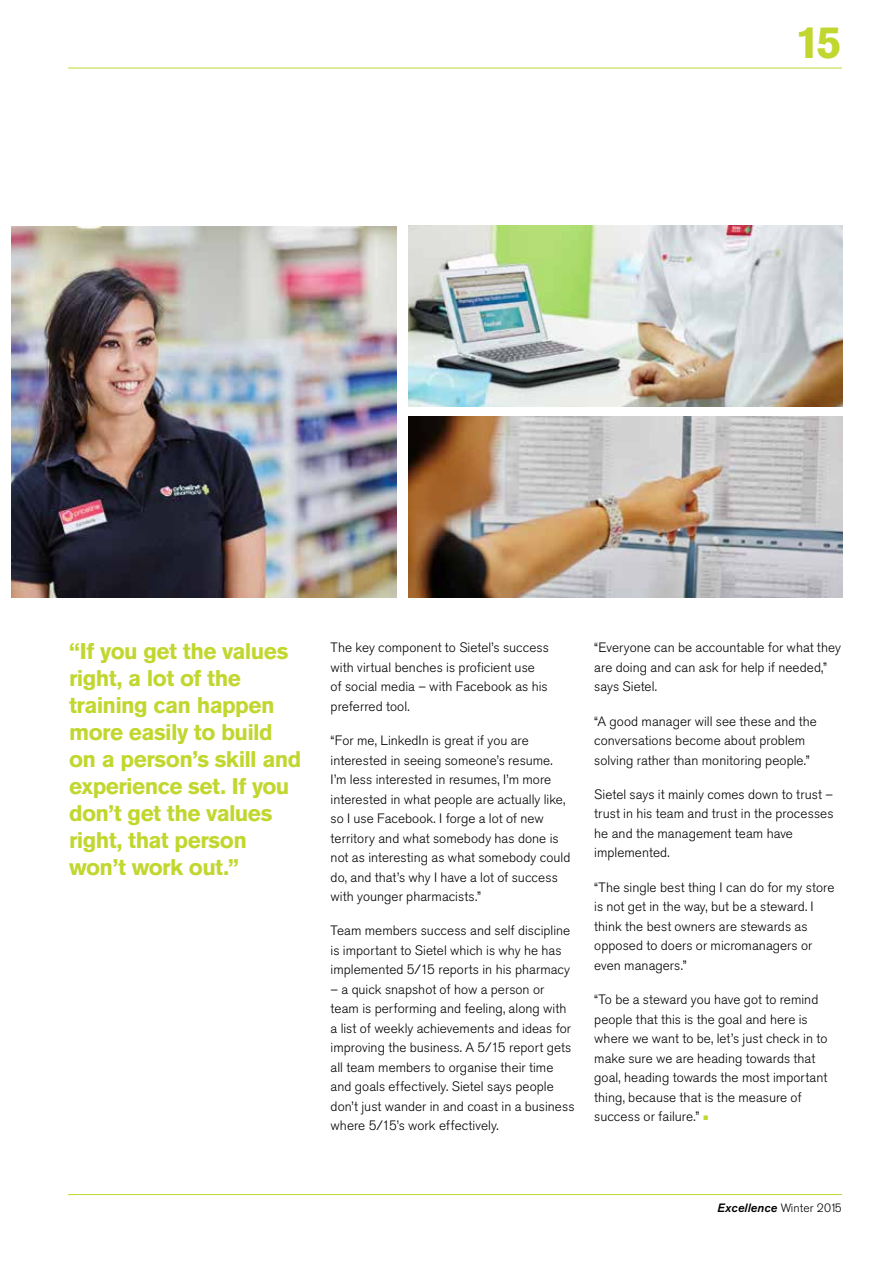
<style>
.page{position:relative;width:893px;height:1263px;background:#fff}
.page>*{position:absolute;margin:0;border:0;box-sizing:border-box;transform-origin:0 0}
.t1{font:700 45px "Akzidenz Grotesk BE";color:#c1d72f}
.t2{font:700 22.5px/27px "Akzidenz Grotesk BE";letter-spacing:-.025em;color:#c1d72f}
.t3{font:300 13.5px/19.5px "Akzidenz Grotesk BE";letter-spacing:.005em;color:#000}
.t4{font:italic 500 12px "Akzidenz Grotesk BE";letter-spacing:.01em;color:#000}
.s1{font-weight:700;font-size:27px;color:#c1d72f}
.s2{font-weight:300;font-style:normal}
</style>
<div class="page">
<hr style="left:68px;top:1194px;width:774px;height:1px;background:#c1d72f">
<hr style="left:68px;top:68px;width:774px;height:1px;background:#c1d72f">
<img style="left:11px;top:226px;width:386px;height:371px">
<img style="left:409px;top:225px;width:433px;height:181px">
<img style="left:409px;top:417px;width:433px;height:180px">
<h1 class="t1" style="left:795px;top:16px;width:48px">15</h1>
<h2 class="t2" style="left:69px;top:638px;width:234px">“If you get the values right, a lot of the training can happen more easily to build on a person’s skill and experience set. If you don’t get the values right, that person won’t work out.”</h2>
<p class="t3" style="left:331px;top:638px;width:220px">The key component to Sietel’s success with virtual benches is proficient use of social media – with Facebook as his preferred tool.</p>
<p class="t3" style="left:331px;top:731px;width:241px">“For me, LinkedIn is great if you are interested in seeing someone’s resume.<br>I’m less interested in resumes, I’m more interested in what people are actually like, so I use Facebook. I forge a lot of new territory and what somebody has done is not as interesting as what somebody could do, and that’s why I have a lot of success with younger pharmacists.”</p>
<p class="t3" style="left:331px;top:921px;width:241px">Team members success and self discipline is important to Sietel which is why he has implemented 5/15 reports in his pharmacy</p>
<p class="t3" style="left:331px;top:980px;width:245px">– a quick snapshot of how a person or team is performing and feeling, along with a list of weekly achievements and ideas for improving the business. A 5/15 report gets all team members to organise their time and goals effectively. Sietel says people don’t just wander in and coast in a business where 5/15’s work effectively.</p>
<p class="t3" style="left:594px;top:638px;width:248px">“Everyone can be accountable for what they are doing and can ask for help if needed,” says Sietel.</p>
<p class="t3" style="left:594px;top:711px;width:224px">“A good manager will see these and the conversations become about problem solving rather than monitoring people.”</p>
<p class="t3" style="left:594px;top:785px;width:241px">Sietel says it mainly comes down to trust – trust in his team and trust in the processes he and the management team have implemented.</p>
<p class="t3" style="left:594px;top:878px;width:242px">“The single best thing I can do for my store is not get in the way, but be a steward. I think the best owners are stewards as opposed to doers or micromanagers or even managers.”</p>
<p class="t3" style="left:594px;top:990px;width:235px">“To be a steward you have got to remind people that this is the goal and here is where we want to be, let’s just check in to make sure we are heading towards that goal, heading towards the most important thing, because that is the measure of success or failure.” <span class="s1">.</span></p>
<p class="t4" style="left:717px;top:1201px;width:126px">Excellence <span class="s2">Winter 2015</span></p>
</div>
